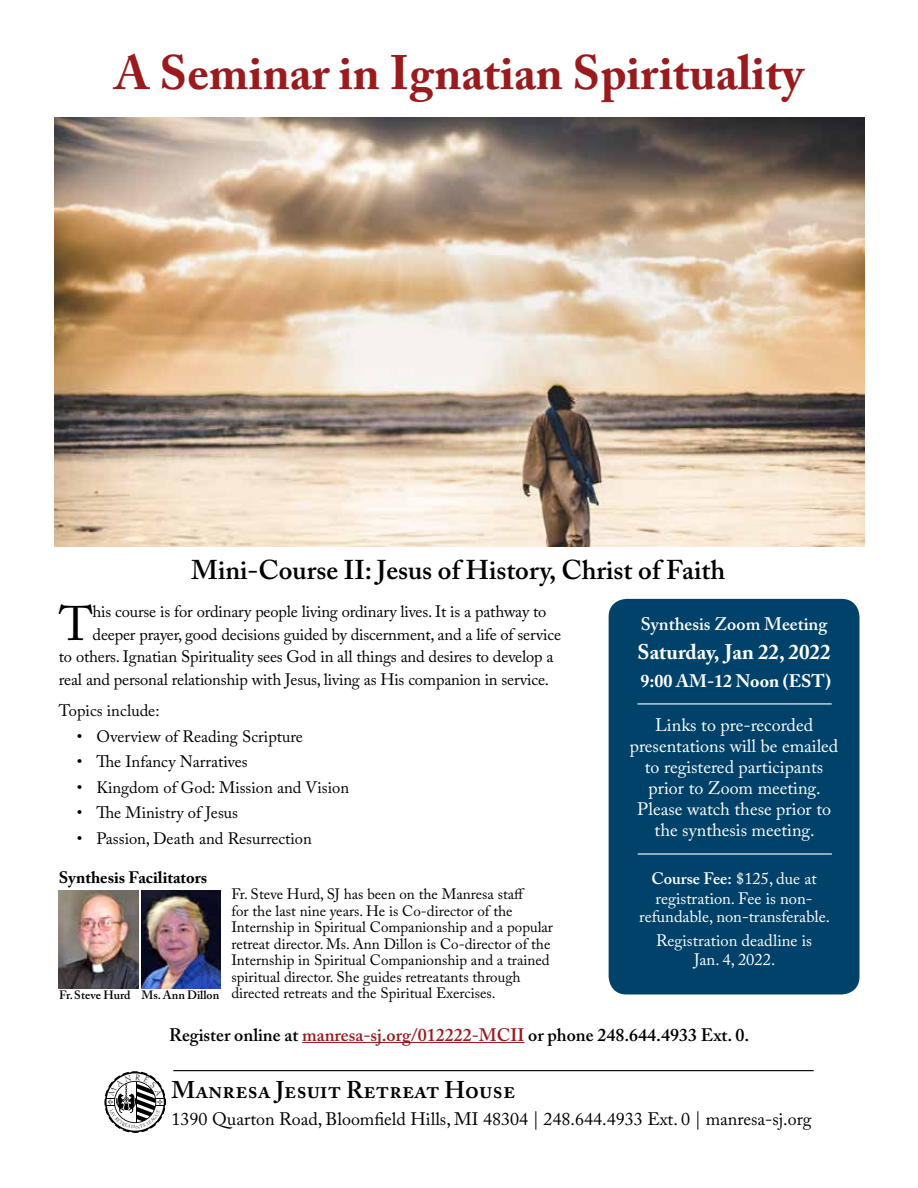
<style>
.page{position:relative;width:918px;height:1188px;background:#fff}
.page>*{position:absolute;margin:0;border:0;box-sizing:border-box;transform-origin:0 0}
.t1{font:48.15px "Adobe Caslon Pro";color:#000}
.t2{font:700 48px "Adobe Caslon Pro";color:#991b1e}
.t3{font:600 27px "Adobe Caslon Pro";color:#000}
.t4{font:600 24px "Adobe Caslon Pro";color:#000}
.t5{font:700 21px "Adobe Caslon Pro";color:#fff}
.t6{font:18px/21px "Adobe Caslon Pro";color:#fff;text-align:center}
.t7{font:18px "Adobe Caslon Pro";color:#000}
.t8{font:600 18px "Adobe Caslon Pro";color:#000}
.t9{font:600 18px "Adobe Caslon Pro";letter-spacing:.01em;color:#fff}
.t10{font:700 18px "Adobe Caslon Pro";color:#fff}
.t11{font:16.5px "Adobe Caslon Pro";letter-spacing:-.01em;color:#000}
.t12{font:16.5px/19.8px "Adobe Caslon Pro";color:#fff}
.t13{font:700 16.5px "Adobe Caslon Pro";color:#000}
.t14{font:15px/16.5px "Adobe Caslon Pro";color:#000}
.t15{font:600 12px "Adobe Caslon Pro";color:#000}
.s1{font-weight:600}
.s2{color:#991b1e}
</style>
<div class="page">
<img style="left:54px;top:117px;width:810px;height:430px">
<hr style="left:173px;top:1070px;width:641px;height:1px;background:#000">
<hr style="left:302px;top:1042px;width:222px;height:1px;background:#991b1e">
<img style="left:59px;top:891px;width:79px;height:97px">
<img style="left:141px;top:891px;width:80px;height:97px">
<div style="left:609px;top:599px;width:251px;height:395px;background:#00426a;border-radius:18px"></div>
<hr style="left:638px;top:703px;width:194px;height:1px;background:#fff">
<hr style="left:638px;top:853px;width:194px;height:2px;background:#fff">
<svg style="left:104px;top:1071px;width:62px;height:62px"></svg>
<p class="t2" style="left:115px;top:45px;width:690px">A Seminar in Ignatian Spirituality</p>
<p class="t3" style="left:191px;top:554px;width:535px">Mini-Course II: Jesus of History, Christ of Faith</p>
<p class="t1" style="left:59px;top:595px;width:35px">T</p>
<p class="t11" style="left:93px;top:602px;width:455px">his course is for ordinary people living ordinary lives. It is a pathway to</p>
<p class="t11" style="left:93px;top:624px;width:470px">deeper prayer, good decisions guided by discernment, and a life of service</p>
<p class="t11" style="left:59px;top:647px;width:496px">to others. Ignatian Spirituality sees God in all things and desires to develop a</p>
<p class="t11" style="left:59px;top:669px;width:492px">real and personal relationship with Jesus, living as His companion in service.</p>
<p class="t11" style="left:59px;top:701px;width:102px">Topics include:</p>
<p class="t11" style="left:77px;top:726px;width:228px">• Overview of Reading Scripture</p>
<p class="t11" style="left:77px;top:752px;width:172px">• The Infancy Narratives</p>
<p class="t11" style="left:77px;top:777px;width:274px">• Kingdom of God: Mission and Vision</p>
<p class="t11" style="left:77px;top:803px;width:163px">• The Ministry of Jesus</p>
<p class="t11" style="left:77px;top:828px;width:237px">• Passion, Death and Resurrection</p>
<p class="t13" style="left:59px;top:867px;width:150px">Synthesis Facilitators</p>
<p class="t14" style="left:231px;top:886px;width:323px">Fr. Steve Hurd, SJ has been on the Manresa staff<br>for the last nine years. He is Co-director of the Internship in Spiritual Companionship and a popular retreat director. Ms. Ann Dillon is Co-director of the Internship in Spiritual Companionship and a trained spiritual director. She guides retreatants through</p>
<p class="t15" style="left:59px;top:988px;width:73px">Fr. Steve Hurd</p>
<p class="t15" style="left:142px;top:988px;width:79px">Ms. Ann Dillon</p>
<p class="t14" style="left:231px;top:985px;width:266px">directed retreats and the Spiritual Exercises.</p>
<p class="t9" style="left:641px;top:613px;width:188px">Synthesis Zoom Meeting</p>
<p class="t5" style="left:638px;top:639px;width:195px">Saturday, Jan 22, 2022</p>
<p class="t10" style="left:641px;top:670px;width:192px">9:00 AM-12 Noon (EST)</p>
<p class="t6" style="left:630px;top:714px;width:210px">Links to pre-recorded presentations will be emailed to registered participants prior to Zoom meeting.<br>Please watch these prior to the synthesis meeting.</p>
<p class="t12" style="left:651px;top:868px;width:167px"><span class="s1">Course Fee:</span> $125, due at registration. Fee is non-</p>
<p class="t12" style="left:639px;top:906px;width:192px">refundable, non-transferable.</p>
<p class="t12" style="left:656px;top:930px;width:158px">Registration deadline is</p>
<p class="t12" style="left:694px;top:950px;width:83px">Jan. 4, 2022.</p>
<p class="t8" style="left:169px;top:1024px;width:582px">Register online at <span class="s2">manresa-sj.org/012222-MCII</span> or phone 248.644.4933 Ext. 0.</p>
<p class="t4" style="left:171px;top:1076px;width:345px">Manresa Jesuit Retreat House</p>
<p class="t7" style="left:171px;top:1108px;width:642px">1390 Quarton Road, Bloomfield Hills, MI 48304 | 248.644.4933 Ext. 0 | manresa-sj.org</p>
</div>
